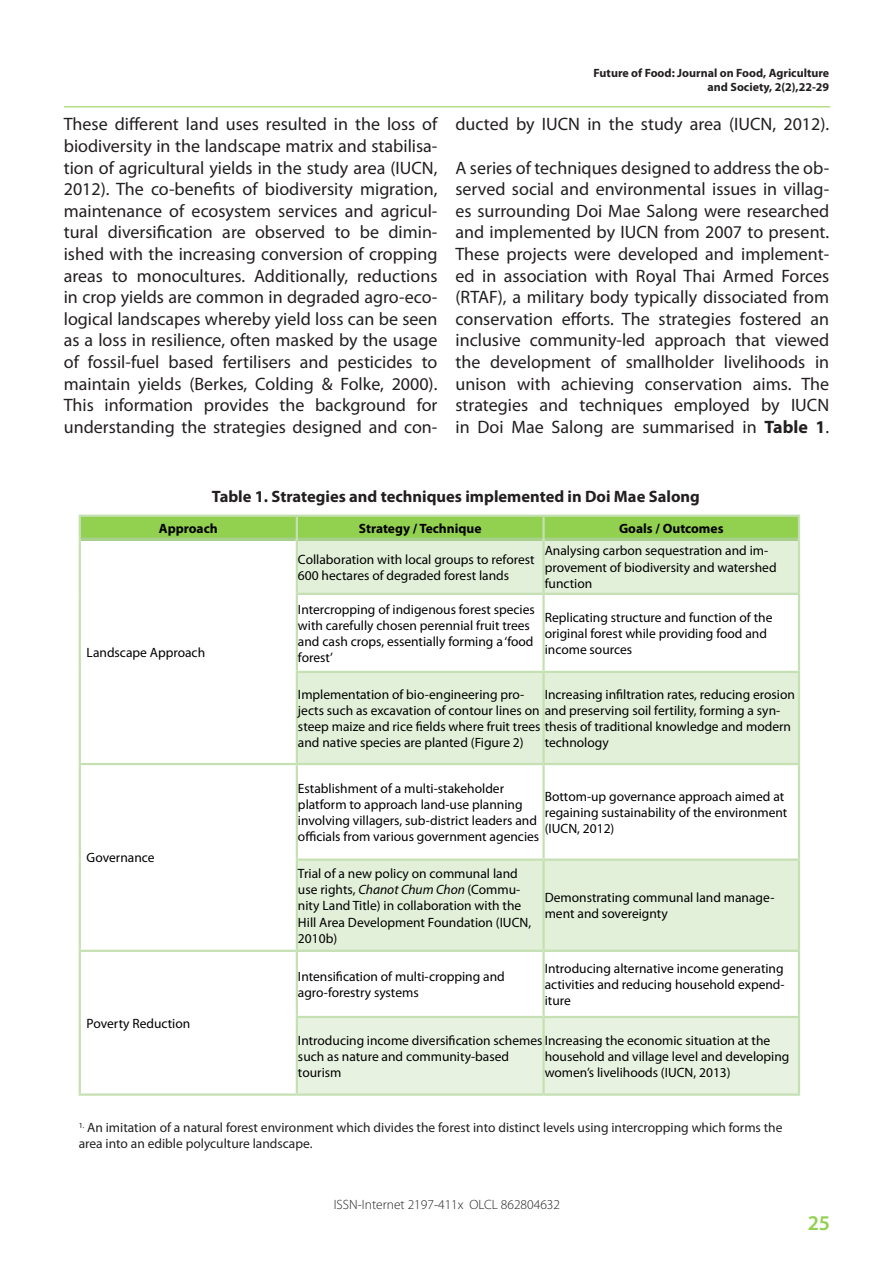
<style>
.page{position:relative;width:893px;height:1263px;background:#fff}
.page>*{position:absolute;margin:0;border:0;box-sizing:border-box;transform-origin:0 0}
.t1{font:600 21px "Myriad Pro";color:#92d050}
.t2{font:18px/21.6px "Myriad Pro";color:#231f20;text-align:justify}
.t3{font:700 16.5px "Myriad Pro";color:#231f20}
.t4{font:13.5px/16.2px "Myriad Pro";color:#000}
.t5{font:13.5px/16.2px "Myriad Pro";color:#231f20}
.t6{font:700 13.5px "Myriad Pro";color:#000}
.t7{font:300 13.5px "Myriad Pro";color:#231f20}
.t8{font:700 12px/14.4px "Myriad Pro";color:#231f20;text-align:right}
.s1{font-weight:700}
.s2{font-style:italic}
</style>
<div class="page">
<hr style="left:64px;top:106px;width:766px;height:1px;background:#92d050">
<div style="left:81px;top:517px;width:717px;height:21px;background:#92d050"></div>
<svg style="left:298px;top:541px;width:500px;height:409px;fill:#e2efd9"></svg>
<div style="left:298px;top:1018px;width:500px;height:75px;background:#e8f2e1"></div>
<hr style="left:79px;top:517px;width:2px;height:22px;background:#c5e0b3">
<hr style="left:79px;top:514px;width:218px;height:3px;background:#c5e0b3">
<hr style="left:297px;top:514px;width:247px;height:3px;background:#c5e0b3">
<hr style="left:544px;top:514px;width:256px;height:3px;background:#c5e0b3">
<hr style="left:298px;top:538px;width:244px;height:3px;background:#a8d08d">
<hr style="left:545px;top:538px;width:253px;height:3px;background:#a8d08d">
<hr style="left:79px;top:539px;width:2px;height:55px;background:#c5e0b3">
<hr style="left:79px;top:594px;width:2px;height:78px;background:#c5e0b3">
<hr style="left:79px;top:672px;width:2px;height:91px;background:#c5e0b3">
<hr style="left:81px;top:538px;width:215px;height:3px;background:#a8d08d">
<hr style="left:296px;top:593px;width:248px;height:2px;background:#c5e0b3">
<hr style="left:544px;top:593px;width:256px;height:2px;background:#c5e0b3">
<hr style="left:296px;top:671px;width:248px;height:2px;background:#c5e0b3">
<hr style="left:544px;top:671px;width:256px;height:2px;background:#c5e0b3">
<hr style="left:297px;top:763px;width:247px;height:2px;background:#c5e0b3">
<hr style="left:544px;top:763px;width:256px;height:2px;background:#c5e0b3">
<hr style="left:79px;top:765px;width:2px;height:95px;background:#c5e0b3">
<hr style="left:79px;top:860px;width:2px;height:90px;background:#c5e0b3">
<hr style="left:79px;top:763px;width:218px;height:2px;background:#c5e0b3">
<hr style="left:296px;top:858px;width:248px;height:3px;background:#c5e0b3">
<hr style="left:544px;top:858px;width:256px;height:3px;background:#c5e0b3">
<hr style="left:297px;top:950px;width:247px;height:2px;background:#c5e0b3">
<hr style="left:544px;top:950px;width:256px;height:2px;background:#c5e0b3">
<hr style="left:79px;top:952px;width:2px;height:65px;background:#c5e0b3">
<hr style="left:79px;top:1017px;width:2px;height:76px;background:#c5e0b3">
<hr style="left:79px;top:950px;width:218px;height:2px;background:#c5e0b3">
<hr style="left:296px;top:1016px;width:248px;height:2px;background:#c5e0b3">
<hr style="left:544px;top:1016px;width:256px;height:2px;background:#c5e0b3">
<hr style="left:79px;top:1093px;width:218px;height:3px;background:#c5e0b3">
<hr style="left:297px;top:1093px;width:247px;height:3px;background:#c5e0b3">
<hr style="left:544px;top:1093px;width:256px;height:3px;background:#c5e0b3">
<hr style="left:296px;top:517px;width:2px;height:22px;background:#c5e0b3">
<hr style="left:542px;top:517px;width:3px;height:22px;background:#c5e0b3">
<hr style="left:798px;top:517px;width:2px;height:22px;background:#c5e0b3">
<hr style="left:296px;top:539px;width:2px;height:54px;background:#c5e0b3">
<hr style="left:542px;top:539px;width:3px;height:54px;background:#c5e0b3">
<hr style="left:798px;top:539px;width:2px;height:54px;background:#c5e0b3">
<hr style="left:296px;top:595px;width:2px;height:76px;background:#c5e0b3">
<hr style="left:542px;top:595px;width:3px;height:76px;background:#c5e0b3">
<hr style="left:798px;top:595px;width:2px;height:76px;background:#c5e0b3">
<hr style="left:296px;top:673px;width:2px;height:90px;background:#c5e0b3">
<hr style="left:542px;top:673px;width:3px;height:90px;background:#c5e0b3">
<hr style="left:798px;top:673px;width:2px;height:90px;background:#c5e0b3">
<hr style="left:296px;top:765px;width:2px;height:93px;background:#c5e0b3">
<hr style="left:542px;top:765px;width:3px;height:93px;background:#c5e0b3">
<hr style="left:798px;top:765px;width:2px;height:93px;background:#c5e0b3">
<hr style="left:296px;top:861px;width:2px;height:89px;background:#c5e0b3">
<hr style="left:542px;top:861px;width:3px;height:89px;background:#c5e0b3">
<hr style="left:798px;top:861px;width:2px;height:89px;background:#c5e0b3">
<hr style="left:296px;top:952px;width:2px;height:64px;background:#c5e0b3">
<hr style="left:542px;top:952px;width:3px;height:64px;background:#c5e0b3">
<hr style="left:798px;top:952px;width:2px;height:64px;background:#c5e0b3">
<hr style="left:296px;top:1018px;width:2px;height:75px;background:#c5e0b3">
<hr style="left:542px;top:1018px;width:3px;height:75px;background:#c5e0b3">
<hr style="left:798px;top:1018px;width:2px;height:75px;background:#c5e0b3">
<p class="t8" style="left:594px;top:65px;width:237px">Future of Food: Journal on Food, Agriculture and Society, 2(2),22-29</p>
<p class="t2" style="left:64px;top:113px;width:375px">These different land uses resulted in the loss of biodiversity in the landscape matrix and stabilisa&shy;tion of agricultural yields in the study area (IUCN, 2012). The co-benefits of biodiversity migration, maintenance of ecosystem services and agricul&shy;tural diversification are observed to be dimin&shy;ished with the increasing conversion of cropping areas to monocultures. Additionally, reductions in crop yields are common in degraded agro-eco&shy;logical landscapes whereby yield loss can be seen as a loss in resilience, often masked by the usage of fossil-fuel based fertilisers and pesticides to maintain yields (Berkes, Colding &amp; Folke, 2000).<br>This information provides the background for understanding the strategies designed and con-</p>
<p class="t2" style="left:455px;top:113px;width:375px">ducted by IUCN in the study area (IUCN, 2012).</p>
<p class="t2" style="left:455px;top:157px;width:375px">A series of techniques designed to address the ob&shy;served social and environmental issues in villag&shy;es surrounding Doi Mae Salong were researched and implemented by IUCN from 2007 to present.<br>These projects were developed and implement&shy;ed in association with Royal Thai Armed Forces (RTAF), a military body typically dissociated from conservation efforts. The strategies fostered an inclusive community-led approach that viewed the development of smallholder livelihoods in unison with achieving conservation aims. The strategies and techniques employed by IUCN in Doi Mae Salong are summarised in <span class="s1">Table 1</span>.</p>
<p class="t3" style="left:212px;top:486px;width:490px">Table 1. Strategies and techniques implemented in Doi Mae Salong</p>
<p class="t6" style="left:159px;top:519px;width:60px">Approach</p>
<p class="t6" style="left:359px;top:519px;width:124px">Strategy / Technique</p>
<p class="t6" style="left:619px;top:519px;width:106px">Goals / Outcomes</p>
<p class="t4" style="left:87px;top:644px;width:120px">Landscape Approach</p>
<p class="t4" style="left:87px;top:850px;width:69px">Governance</p>
<p class="t4" style="left:87px;top:1015px;width:105px">Poverty Reduction</p>
<p class="t4" style="left:298px;top:551px;width:238px">Collaboration with local groups to reforest<br>600 hectares of degraded forest lands</p>
<p class="t4" style="left:545px;top:543px;width:233px">Analysing carbon sequestration and im&shy;provement of biodiversity and watershed function</p>
<p class="t4" style="left:298px;top:601px;width:238px">Intercropping of indigenous forest species with carefully chosen perennial fruit trees and cash crops, essentially forming a ‘food forest’</p>
<p class="t4" style="left:545px;top:609px;width:229px">Replicating structure and function of the original forest while providing food and income sources</p>
<p class="t4" style="left:298px;top:686px;width:495px">Implementation of bio-engineering pro-<br>jects such as excavation of contour lines on and preserving soil fertility, forming a syn&shy;steep maize and rice fields where fruit trees thesis of traditional knowledge and modern and native species are planted (Figure 2)</p>
<p class="t4" style="left:545px;top:686px;width:252px">Increasing infiltration rates, reducing erosion</p>
<p class="t4" style="left:545px;top:734px;width:66px">technology</p>
<p class="t4" style="left:298px;top:780px;width:243px">Establishment of a multi-stakeholder platform to approach land-use planning involving villagers, sub-district leaders and officials from various government agencies</p>
<p class="t4" style="left:545px;top:788px;width:244px">Bottom-up governance approach aimed at regaining sustainability of the environment (IUCN, 2012)</p>
<p class="t4" style="left:298px;top:865px;width:235px">Trial of a new policy on communal land use rights, <span class="s2">Chanot Chum Chon</span> (Commu&shy;nity Land Title) in collaboration with the<br>Hill Area Development Foundation (IUCN,<br>2010b)</p>
<p class="t4" style="left:545px;top:889px;width:231px">Demonstrating communal land manage&shy;ment and sovereignty</p>
<p class="t4" style="left:298px;top:968px;width:208px">Intensification of multi-cropping and agro-forestry systems</p>
<p class="t4" style="left:545px;top:960px;width:241px;text-align:justify">Introducing alternative income generating activities and reducing household expend&shy;iture</p>
<p class="t4" style="left:298px;top:1032px;width:474px">Introducing income diversification schemes Increasing the economic situation at the such as nature and community-based<br>tourism</p>
<p class="t4" style="left:545px;top:1048px;width:246px">household and village level and developing women’s livelihoods (IUCN, 2013)</p>
<p class="t5" style="left:79px;top:1119px;width:705px"><sup>1.</sup> An imitation of a natural forest environment which divides the forest into distinct levels using intercropping which forms the area into an edible polyculture landscape.</p>
<p class="t7" style="left:334px;top:1197px;width:228px">ISSN-Internet 2197-411x OLCL 862804632</p>
<h1 class="t1" style="left:808px;top:1209px;width:24px">25</h1>
</div>
